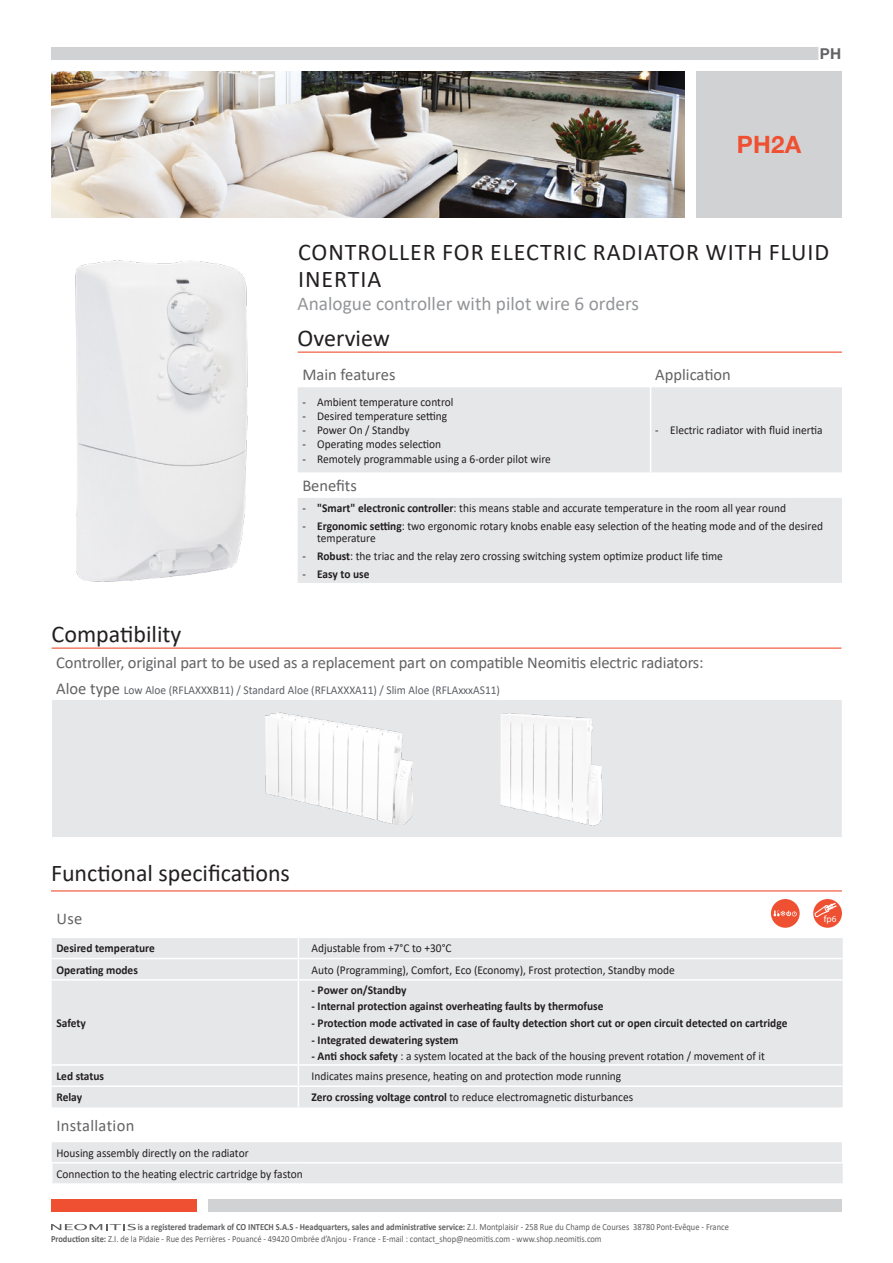
<style>
.page{position:relative;width:893px;height:1263px;background:#fff}
.page>*{position:absolute;margin:0;border:0;box-sizing:border-box;transform-origin:0 0}
.t1{font:24px/26.4px "Calibri";letter-spacing:.04em;color:#231f20}
.t2{font:24px "Calibri";color:#231f20}
.t3{font:700 24px "Helvetica Neue";color:#ef5032}
.t4{font:19.5px "Calibri";color:#939598}
.t5{font:16.5px "Calibri";letter-spacing:-.01em;color:#636366}
.t6{font:16.5px "Calibri";letter-spacing:.02em;color:#636366}
.t7{font:700 15px "Helvetica Neue";color:#636366}
.t8{font:12px/12px "Calibri";color:#231f20;scale:.95 1}
.t9{font:700 12px "Calibri";color:#231f20;scale:.95 1}
.t10{font:12px "Calibri";color:#5d6067;scale:.95 1}
.t11{font:9.3px/11.2px "Calibri";color:#616164;scale:.9 1}
.t12{font:9.15px "Myriad Pro";color:#fff}
.s1{font-weight:700}
.s2{font-weight:400}
.s3{font-size:16.5px;color:#636366}
</style>
<div class="page">
<div style="left:696px;top:71px;width:146px;height:146px;background:#d1d2d4"></div>
<div style="left:51px;top:1199px;width:146px;height:13px;background:#ef5032"></div>
<div style="left:208px;top:1199px;width:634px;height:13px;background:#d1d2d4"></div>
<div style="left:51px;top:47px;width:791px;height:13px;background:#d1d2d4"></div>
<svg style="left:51px;top:1224px;width:85px;height:6px"></svg>
<img style="left:51px;top:71px;width:634px;height:146px">
<hr style="left:298px;top:352px;width:544px;height:1px;background:#ef5032">
<svg style="left:298px;top:387px;width:544px;height:196px;background:#e9eaeb"></svg>
<hr style="left:650px;top:387px;width:1px;height:85px;background:#fff">
<img style="left:75px;top:260px;width:173px;height:322px">
<hr style="left:51px;top:890px;width:791px;height:1px;background:#ef5032">
<svg style="left:52px;top:938px;width:791px;height:245px;fill:#e6e7e9"></svg>
<hr style="left:52px;top:979px;width:246px;height:1px;background:#fff">
<hr style="left:298px;top:979px;width:545px;height:1px;background:#fff">
<svg style="left:298px;top:938px;width:1px;height:41px"></svg>
<hr style="left:298px;top:980px;width:1px;height:84px;background:#fff">
<svg style="left:298px;top:1066px;width:1px;height:41px"></svg>
<hr style="left:52px;top:958px;width:246px;height:1px;background:#fff">
<hr style="left:298px;top:958px;width:545px;height:1px;background:#fff">
<hr style="left:52px;top:1064px;width:246px;height:2px;background:#fff">
<hr style="left:52px;top:1085px;width:246px;height:2px;background:#fff">
<hr style="left:298px;top:1064px;width:545px;height:2px;background:#fff">
<hr style="left:298px;top:1085px;width:545px;height:2px;background:#fff">
<hr style="left:842px;top:1107px;width:1px;height:34px;background:#fff">
<hr style="left:52px;top:1141px;width:246px;height:1px;background:#fff">
<hr style="left:298px;top:1141px;width:545px;height:1px;background:#fff">
<svg style="left:842px;top:1142px;width:1px;height:20px"></svg>
<hr style="left:51px;top:1163px;width:2px;height:20px;background:#fff">
<hr style="left:51px;top:1162px;width:247px;height:1px;background:#fff">
<hr style="left:298px;top:1162px;width:545px;height:1px;background:#fff">
<div style="left:771px;top:899px;width:29px;height:29px;background:#ef5032;border-radius:50%"></div>
<svg style="left:773px;top:910px;width:24px;height:6px"></svg>
<div style="left:813px;top:899px;width:29px;height:29px;background:#ef5032;border-radius:50%"></div>
<svg style="left:814px;top:903px;width:23px;height:14px"></svg>
<div style="left:819px;top:47px;width:23px;height:13px;background:#fff"></div>
<hr style="left:52px;top:647px;width:789px;height:2px;background:#ef5032">
<div style="left:52px;top:701px;width:790px;height:136px;background:#e6e7e9"></div>
<img style="left:265px;top:712px;width:147px;height:113px">
<img style="left:500px;top:713px;width:103px;height:113px">
<p class="t7" style="left:820px;top:45px;width:23px">PH</p>
<p class="t3" style="left:737px;top:130px;width:66px">PH2A</p>
<p class="t1" style="left:298px;top:239px;width:533px">CONTROLLER FOR ELECTRIC RADIATOR WITH FLUID<br>INERTIA</p>
<p class="t4" style="left:298px;top:290px;width:343px">Analogue controller with pilot wire 6 orders</p>
<p class="t2" style="left:298px;top:321px;width:94px">Overview</p>
<p class="t5" style="left:302px;top:363px;width:95px">Main features</p>
<p class="t5" style="left:655px;top:363px;width:77px">Application</p>
<p class="t8" style="left:302px;top:396px;width:161px">- Ambient temperature control</p>
<p class="t8" style="left:302px;top:410px;width:154px">- Desired temperature setting</p>
<p class="t8" style="left:302px;top:424px;width:114px">- Power On / Standby</p>
<p class="t8" style="left:302px;top:438px;width:148px">- Operating modes selection</p>
<p class="t8" style="left:302px;top:452px;width:263px">- Remotely programmable using a 6-order pilot wire</p>
<p class="t8" style="left:655px;top:424px;width:177px">- Electric radiator with fluid inertia</p>
<p class="t5" style="left:302px;top:474px;width:56px">Benefits</p>
<p class="t8" style="left:302px;top:502px;width:511px">- <span class="s1">"Smart" electronic controller</span>: this means stable and accurate temperature in the room all year round</p>
<p class="t8" style="left:317px;top:520px;width:534px;text-indent:-15px">- <span class="s1">Ergonomic setting</span>: two ergonomic rotary knobs enable easy selection of the heating mode and of the desired temperature</p>
<p class="t8" style="left:302px;top:549px;width:444px">- <span class="s1">Robust</span>: the triac and the relay zero crossing switching system optimize product life time</p>
<p class="t9" style="left:302px;top:565px;width:72px"><span class="s2">-</span> Easy to use</p>
<p class="t2" style="left:52px;top:617px;width:131px">Compatibility</p>
<p class="t5" style="left:56px;top:651px;width:649px">Controller, original part to be used as a replacement part on compatible Neomitis electric radiators:</p>
<p class="t10" style="left:56px;top:681px;width:469px"><span class="s3">Aloe type</span> Low Aloe (RFLAXXXB11) / Standard Aloe (RFLAXXXA11) / Slim Aloe (RFLAxxxAS11)</p>
<p class="t2" style="left:51px;top:856px;width:240px">Functional specifications</p>
<p class="t5" style="left:56px;top:907px;width:27px">Use</p>
<p class="t9" style="left:56px;top:940px;width:105px">Desired temperature</p>
<p class="t8" style="left:312px;top:942px;width:149px">Adjustable from +7°C to +30°C</p>
<p class="t9" style="left:56px;top:961px;width:87px">Operating modes</p>
<p class="t8" style="left:312px;top:963px;width:384px">Auto (Programming), Comfort, Eco (Economy), Frost protection, Standby mode</p>
<p class="t9" style="left:56px;top:1014px;width:32px">Safety</p>
<p class="t9" style="left:312px;top:981px;width:102px">- Power on/Standby</p>
<p class="t9" style="left:312px;top:998px;width:309px">- Internal protection against overheating faults by thermofuse</p>
<p class="t9" style="left:312px;top:1014px;width:502px">- Protection mode activated in case of faulty detection short cut or open circuit detected on cartridge</p>
<p class="t9" style="left:312px;top:1031px;width:156px">- Integrated dewatering system</p>
<p class="t8" style="left:312px;top:1050px;width:479px"><span class="s1">- Anti shock safety</span> : a system located at the back of the housing prevent rotation / movement of it</p>
<p class="t9" style="left:56px;top:1067px;width:52px">Led status</p>
<p class="t8" style="left:312px;top:1070px;width:328px">Indicates mains presence, heating on and protection mode running</p>
<p class="t9" style="left:56px;top:1089px;width:28px">Relay</p>
<p class="t8" style="left:312px;top:1091px;width:340px"><span class="s1">Zero crossing voltage control</span> to reduce electromagnetic disturbances</p>
<p class="t6" style="left:56px;top:1114px;width:79px">Installation</p>
<p class="t8" style="left:56px;top:1146px;width:204px">Housing assembly directly on the radiator</p>
<p class="t8" style="left:56px;top:1167px;width:261px">Connection to the heating electric cartridge by faston</p>
<p class="t11" style="left:51px;top:1221px;width:755px;text-indent:87px"><span class="s1">is a registered trademark of CO INTECH S.A.S - Headquarters, sales and administrative service:</span> Z.I. Montplaisir - 258 Rue du Champ de Courses 38780 Pont-Evêque - France<br><span class="s1">Production site:</span> Z.I. de la Pidaie - Rue des Perrières - Pouancé - 49420 Ombrée d’Anjou - France - E-mail : contact_shop@neomitis.com - www.shop.neomitis.com</p>
<p class="t12" style="left:824px;top:914px;width:14px">fp6</p>
</div>
